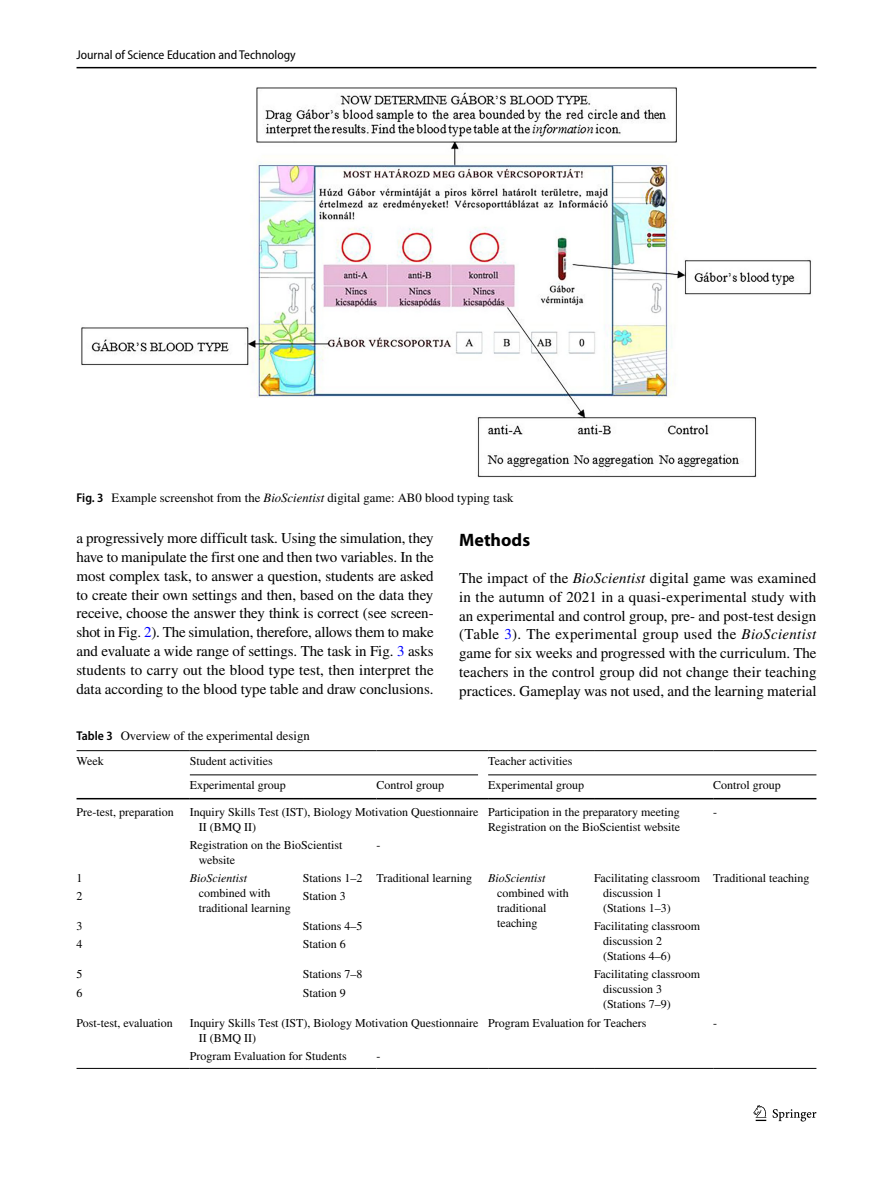
<style>
.page{position:relative;width:893px;height:1187px;background:#fff}
.page>*{position:absolute;margin:0;border:0;box-sizing:border-box;transform-origin:0 0}
.t1{font:700 18px "Myriad Pro";color:#000}
.t2{font:15px/18.8px "STIX";letter-spacing:-.005em;color:#000;text-align:justify}
.t3{font:12.75px "STIX";color:#000}
.t4{font:semi-condensed 12.75px "Myriad Pro";color:#000}
.t5{font:12px/15px "STIX";color:#000}
.t6{font:italic 12px "STIX";color:#000}
.s1{font-family:"Myriad Pro";font-weight:600;font-stretch:semi-condensed}
.s2{font-style:italic}
.s3{color:#00f}
</style>
<div class="page">
<hr style="left:77px;top:67px;width:739px;height:1px;background:#000">
<svg style="left:753px;top:1105px;width:13px;height:15px"></svg>
<svg style="left:773px;top:1109px;width:43px;height:12px"></svg>
<img style="left:81px;top:87px;width:730px;height:391px">
<hr style="left:77px;top:750px;width:113px;height:1px;background:#000">
<hr style="left:77px;top:797px;width:113px;height:2px;background:#000">
<hr style="left:190px;top:750px;width:113px;height:1px;background:#000">
<hr style="left:303px;top:750px;width:73px;height:1px;background:#000">
<hr style="left:376px;top:750px;width:112px;height:1px;background:#000">
<hr style="left:488px;top:750px;width:106px;height:1px;background:#000">
<hr style="left:594px;top:750px;width:119px;height:1px;background:#000">
<hr style="left:713px;top:750px;width:103px;height:1px;background:#000">
<hr style="left:190px;top:797px;width:113px;height:2px;background:#000">
<hr style="left:303px;top:797px;width:73px;height:2px;background:#000">
<hr style="left:376px;top:797px;width:112px;height:2px;background:#000">
<hr style="left:488px;top:797px;width:106px;height:2px;background:#000">
<hr style="left:594px;top:797px;width:119px;height:2px;background:#000">
<hr style="left:713px;top:797px;width:103px;height:2px;background:#000">
<hr style="left:77px;top:1067px;width:113px;height:1px;background:#000">
<hr style="left:488px;top:1067px;width:106px;height:1px;background:#000">
<hr style="left:594px;top:1067px;width:119px;height:1px;background:#000">
<hr style="left:713px;top:1067px;width:103px;height:1px;background:#000">
<hr style="left:190px;top:1067px;width:113px;height:1px;background:#000">
<hr style="left:303px;top:1067px;width:73px;height:1px;background:#000">
<hr style="left:376px;top:1067px;width:112px;height:1px;background:#000">
<hr style="left:190px;top:774px;width:288px;height:1px;background:#000">
<hr style="left:488px;top:774px;width:328px;height:1px;background:#000">
<p class="t4" style="left:77px;top:48px;width:221px">Journal of Science Education and Technology</p>
<p class="t3" style="left:77px;top:489px;width:439px"><span class="s1">Fig. 3</span> Example screenshot from the <span class="s2">BioScientist</span> digital game: AB0 blood typing task</p>
<p class="t2" style="left:77px;top:530px;width:359px">a progressively more difficult task. Using the simulation, they have to manipulate the first one and then two variables. In the most complex task, to answer a question, students are asked to create their own settings and then, based on the data they receive, choose the answer they think is correct (see screen&shy;shot in Fig. <span class="s3">2</span>). The simulation, therefore, allows them to make and evaluate a wide range of settings. The task in Fig. <span class="s3">3</span> asks students to carry out the blood type test, then interpret the data according to the blood type table and draw conclusions.</p>
<p class="t1" style="left:459px;top:528px;width:72px">Methods</p>
<p class="t2" style="left:459px;top:569px;width:359px">The impact of the <span class="s2">BioScientist</span> digital game was examined in the autumn of 2021 in a quasi-experimental study with an experimental and control group, pre- and post-test design (Table <span class="s3">3</span>). The experimental group used the <span class="s2">BioScientist </span>game for six weeks and progressed with the curriculum. The teachers in the control group did not change their teaching practices. Gameplay was not used, and the learning material</p>
<p class="t3" style="left:77px;top:727px;width:235px"><span class="s1">Table 3</span> Overview of the experimental design</p>
<p class="t5" style="left:77px;top:754px;width:29px">Week</p>
<p class="t5" style="left:190px;top:754px;width:84px">Student activities</p>
<p class="t5" style="left:488px;top:754px;width:86px">Teacher activities</p>
<p class="t5" style="left:190px;top:778px;width:98px">Experimental group</p>
<p class="t5" style="left:376px;top:778px;width:69px">Control group</p>
<p class="t5" style="left:488px;top:778px;width:98px">Experimental group</p>
<p class="t5" style="left:713px;top:778px;width:69px">Control group</p>
<p class="t5" style="left:77px;top:805px;width:99px">Pre-test, preparation</p>
<p class="t5" style="left:199px;top:805px;width:281px;text-indent:-9px">Inquiry Skills Test (IST), Biology Motivation Questionnaire<br>II (BMQ II)</p>
<p class="t5" style="left:488px;top:805px;width:194px">Participation in the preparatory meeting<br>Registration on the BioScientist website</p>
<p class="t5" style="left:713px;top:805px;width:5px">-</p>
<p class="t5" style="left:199px;top:838px;width:145px;text-indent:-9px">Registration on the BioScientist website</p>
<p class="t5" style="left:376px;top:838px;width:5px">-</p>
<p class="t5" style="left:77px;top:871px;width:7px">1</p>
<p class="t6" style="left:190px;top:869px;width:59px">BioScientist</p>
<p class="t5" style="left:199px;top:886px;width:93px">combined with traditional learning</p>
<p class="t5" style="left:303px;top:871px;width:171px">Stations 1–2 Traditional learning</p>
<p class="t6" style="left:488px;top:869px;width:59px">BioScientist</p>
<p class="t5" style="left:497px;top:886px;width:73px">combined with traditional teaching</p>
<p class="t5" style="left:603px;top:871px;width:99px;text-indent:-9px">Facilitating classroom discussion 1 (Stations 1–3)</p>
<p class="t5" style="left:713px;top:871px;width:98px">Traditional teaching</p>
<p class="t5" style="left:76px;top:889px;width:7px">2</p>
<p class="t5" style="left:303px;top:889px;width:44px">Station 3</p>
<p class="t5" style="left:76px;top:919px;width:7px">3</p>
<p class="t5" style="left:303px;top:919px;width:61px">Stations 4–5</p>
<p class="t5" style="left:603px;top:919px;width:99px;text-indent:-9px">Facilitating classroom discussion 2 (Stations 4–6)</p>
<p class="t5" style="left:76px;top:937px;width:7px">4</p>
<p class="t5" style="left:303px;top:937px;width:44px">Station 6</p>
<p class="t5" style="left:76px;top:967px;width:7px">5</p>
<p class="t5" style="left:303px;top:967px;width:61px">Stations 7–8</p>
<p class="t5" style="left:603px;top:967px;width:99px;text-indent:-9px">Facilitating classroom discussion 3 (Stations 7–9)</p>
<p class="t5" style="left:76px;top:985px;width:7px">6</p>
<p class="t5" style="left:303px;top:985px;width:44px">Station 9</p>
<p class="t5" style="left:76px;top:1015px;width:98px">Post-test, evaluation</p>
<p class="t5" style="left:199px;top:1015px;width:281px;text-indent:-9px">Inquiry Skills Test (IST), Biology Motivation Questionnaire<br>II (BMQ II)</p>
<p class="t5" style="left:488px;top:1015px;width:160px">Program Evaluation for Teachers</p>
<p class="t5" style="left:713px;top:1015px;width:5px">-</p>
<p class="t5" style="left:190px;top:1049px;width:158px">Program Evaluation for Students</p>
<p class="t5" style="left:376px;top:1049px;width:5px">-</p>
</div>
